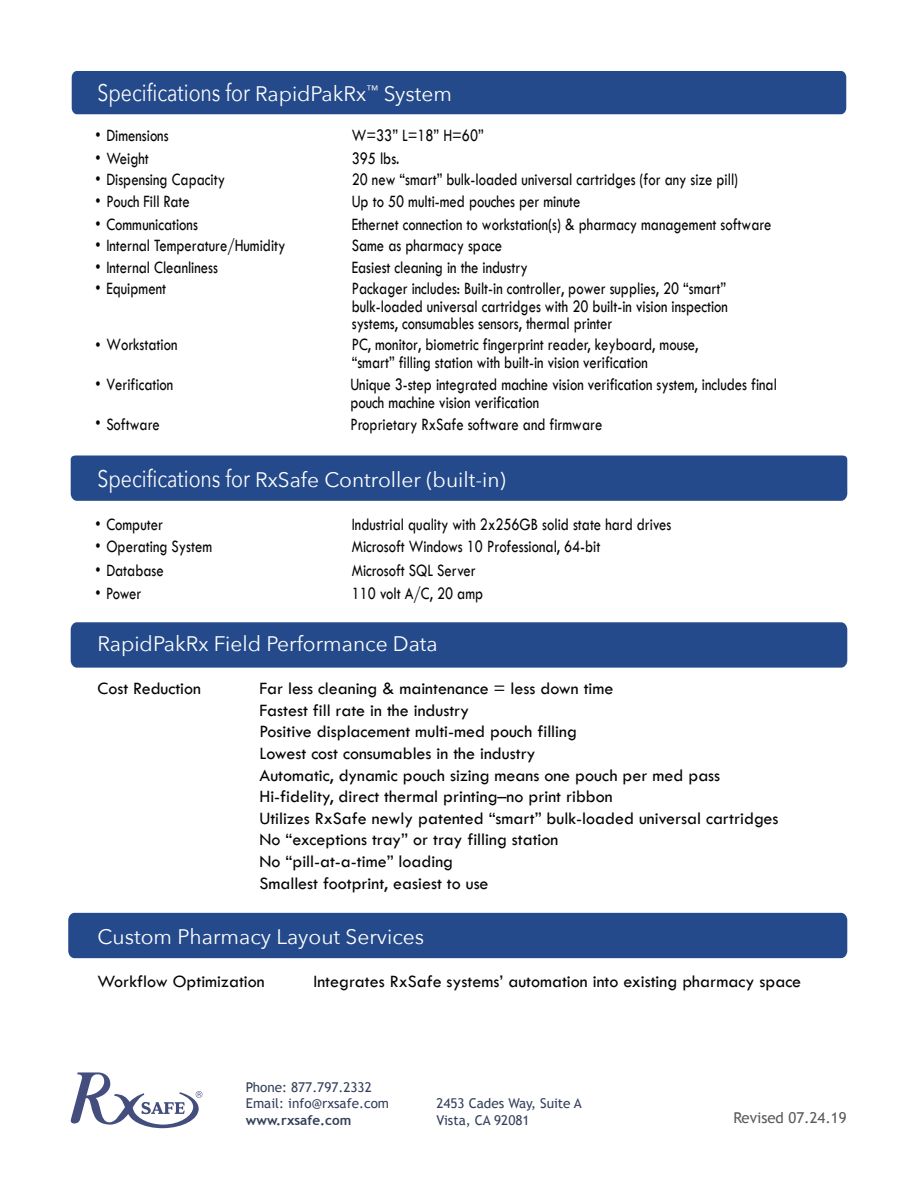
<style>
.page{position:relative;width:918px;height:1188px;background:#fff}
.page>*{position:absolute;margin:0;border:0;box-sizing:border-box;transform-origin:0 0}
.t1{font:24px "Avenir Next";color:#fff;scale:.81 1}
.t2{font:21px "Avenir Next";color:#fff}
.t3{font:18px/17.2px "Tw Cen";color:#050504;scale:.81 1}
.t4{font:18px/21.6px "Tw Cen";color:#040503}
.t5{font:15px "Trebuchet MS";color:#5b595a}
.t6{font:13.5px/16.2px "Trebuchet MS";color:#34405b}
.s1{font-size:21px}
.s2{font-size:24px}
.s3{font-weight:700}
</style>
<div class="page">
<div style="left:71px;top:622px;width:776px;height:46px;background:#244a8b"></div>
<div style="left:71px;top:71px;width:776px;height:44px;background:#244a8b"></div>
<div style="left:71px;top:455px;width:776px;height:46px;background:#244a8b"></div>
<div style="left:68px;top:913px;width:779px;height:45px;background:#244a8b"></div>
<svg style="left:71px;top:1072px;width:131px;height:56px"></svg>
<p class="t1" style="left:98px;top:72px;width:439px">Specifications for <span class="s1">RapidPakRx</span><sup>™</sup> <span class="s1">System</span></p>
<p class="t3" style="left:95px;top:127px;width:92px">• Dimensions</p>
<p class="t3" style="left:352px;top:127px;width:164px">W=33” L=18” H=60”</p>
<p class="t3" style="left:95px;top:150px;width:68px">• Weight</p>
<p class="t3" style="left:352px;top:150px;width:60px">395 lbs.</p>
<p class="t3" style="left:95px;top:171px;width:162px">• Dispensing Capacity</p>
<p class="t3" style="left:352px;top:171px;width:479px">20 new “smart” bulk-loaded universal cartridges (for any size pill)</p>
<p class="t3" style="left:95px;top:193px;width:118px">• Pouch Fill Rate</p>
<p class="t3" style="left:352px;top:193px;width:284px">Up to 50 multi-med pouches per minute</p>
<p class="t3" style="left:95px;top:216px;width:128px">• Communications</p>
<p class="t3" style="left:352px;top:216px;width:520px">Ethernet connection to workstation(s) &amp; pharmacy management software</p>
<p class="t3" style="left:95px;top:237px;width:236px">• Internal Temperature/Humidity</p>
<p class="t3" style="left:352px;top:237px;width:187px">Same as pharmacy space</p>
<p class="t3" style="left:95px;top:259px;width:153px">• Internal Cleanliness</p>
<p class="t3" style="left:352px;top:259px;width:219px">Easiest cleaning in the industry</p>
<p class="t3" style="left:95px;top:280px;width:89px">• Equipment</p>
<p class="t3" style="left:352px;top:280px;width:466px;text-align:justify">Packager includes: Built-in controller, power supplies, 20 “smart” bulk-loaded universal cartridges with 20 built-in vision inspection systems, consumables sensors, thermal printer</p>
<p class="t3" style="left:352px;top:335px;width:430px;line-height:18px">PC, monitor, biometric fingerprint reader, keyboard, mouse, “smart” filling station with built-in vision verification</p>
<p class="t3" style="left:95px;top:335px;width:103px">• Workstation</p>
<p class="t3" style="left:350px;top:376px;width:528px;line-height:18px">Unique 3-step integrated machine vision verification system, includes final pouch machine vision verification</p>
<p class="t3" style="left:350px;top:416px;width:313px">Proprietary RxSafe software and firmware</p>
<p class="t2" style="left:98px;top:462px;width:410px"><span class="s2">Specifications for</span> RxSafe Controller (built-in)</p>
<p class="t3" style="left:95px;top:516px;width:85px">• Computer</p>
<p class="t3" style="left:352px;top:516px;width:396px">Industrial quality with 2x256GB solid state hard drives</p>
<p class="t3" style="left:95px;top:538px;width:146px">• Operating System</p>
<p class="t3" style="left:352px;top:538px;width:309px">Microsoft Windows 10 Professional, 64-bit</p>
<p class="t3" style="left:95px;top:562px;width:86px">• Database</p>
<p class="t3" style="left:352px;top:562px;width:154px">Microsoft SQL Server</p>
<p class="t3" style="left:95px;top:585px;width:59px">• Power</p>
<p class="t3" style="left:352px;top:585px;width:164px">110 volt A/C, 20 amp</p>
<p class="t3" style="left:95px;top:376px;width:98px">• Verification</p>
<p class="t3" style="left:95px;top:416px;width:81px">• Software</p>
<p class="t2" style="left:98px;top:626px;width:342px">RapidPakRx Field Performance Data</p>
<p class="t4" style="left:98px;top:678px;width:105px">Cost Reduction</p>
<p class="t4" style="left:260px;top:678px;width:521px">Far less cleaning &amp; maintenance = less down time<br>Fastest fill rate in the industry<br>Positive displacement multi-med pouch filling<br>Lowest cost consumables in the industry<br>Automatic, dynamic pouch sizing means one pouch per med pass Hi-fidelity, direct thermal printing–no print ribbon<br>Utilizes RxSafe newly patented “smart” bulk-loaded universal cartridges No “exceptions tray” or tray filling station<br>No “pill-at-a-time” loading<br>Smallest footprint, easiest to use</p>
<p class="t2" style="left:98px;top:919px;width:328px">Custom Pharmacy Layout Services</p>
<p class="t4" style="left:98px;top:970px;width:169px">Workflow Optimization</p>
<p class="t4" style="left:314px;top:970px;width:489px">Integrates RxSafe systems’ automation into existing pharmacy space</p>
<p class="t6" style="left:246px;top:1079px;width:145px">Phone: 877.797.2332<br>Email: info@rxsafe.com <span class="s3">www.rxsafe.com</span></p>
<p class="t6" style="left:436px;top:1096px;width:147px">2453 Cades Way, Suite A<br>Vista, CA 92081</p>
<p class="t5" style="left:733px;top:1109px;width:115px">Revised 07.24.19</p>
</div>
